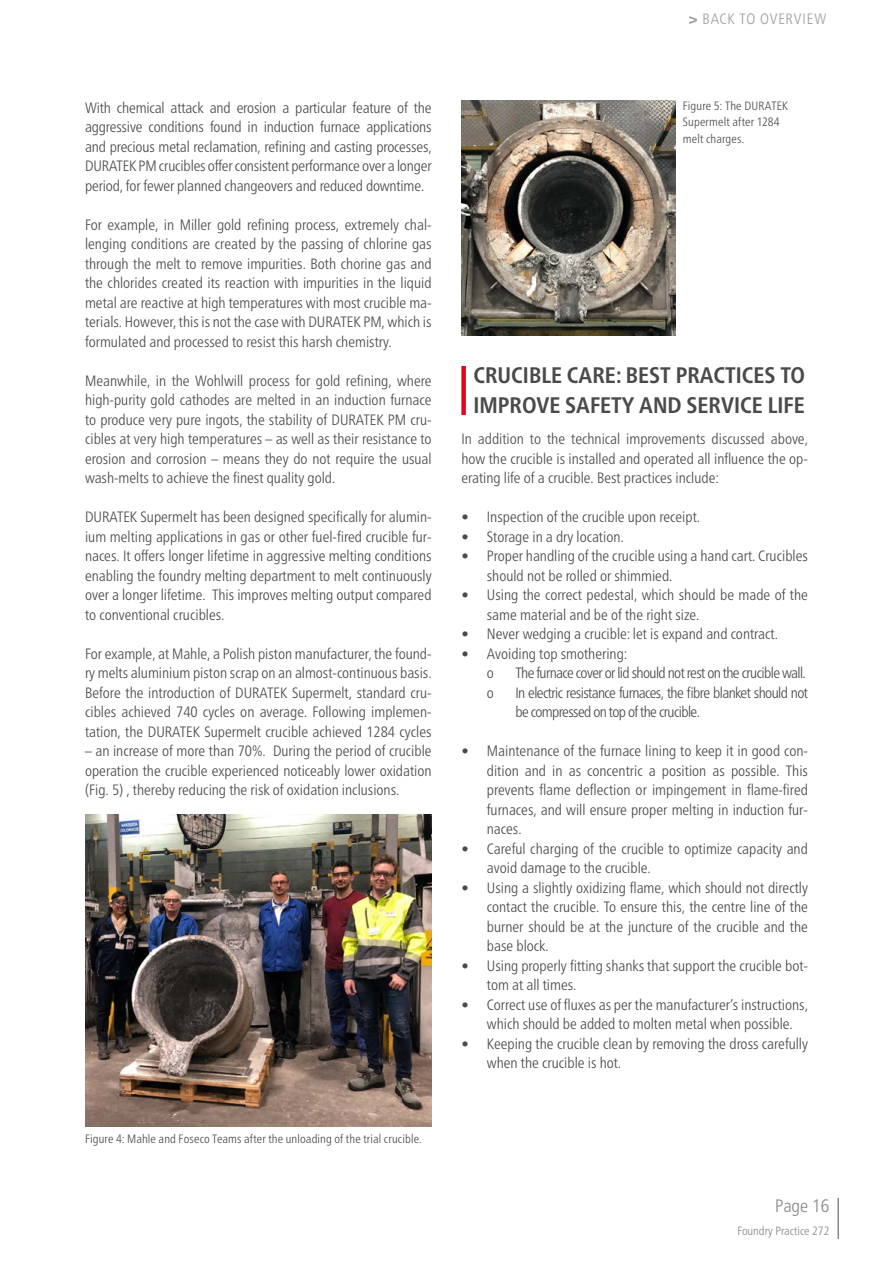
<style>
.page{position:relative;width:893px;height:1263px;background:#fff}
.page>*{position:absolute;margin:0;border:0;box-sizing:border-box;transform-origin:0 0}
.t1{font:700 condensed 22.5px/30px "Frutiger Neue LTW1 G";color:#4a4a49}
.t2{font:300 condensed 18px "Frutiger Neue LTW1 G";color:#878787}
.t3{font:300 condensed 15px/19.5px "Frutiger Neue LTW1 G";color:#4a4a49;text-align:justify}
.t4{font:300 condensed 15px/19.5px "Frutiger Neue LTW1 G";letter-spacing:-.04em;color:#4a4a49}
.t5{font:300 condensed 15px "Frutiger Neue LTW1 G";letter-spacing:.05em;color:#9d9d9c}
.t6{font:300 condensed 12.15px/16.8px "Frutiger Neue LTW1 G";letter-spacing:.01em;color:#4a4a49}
.t7{font:300 condensed 12px "Frutiger Neue LTW1 G";color:#878787}
.s1{font-weight:700}
</style>
<div class="page">
<hr style="left:837px;top:1198px;width:2px;height:41px;background:#878787">
<div style="left:461px;top:366px;width:5px;height:49px;background:#e3051a"></div>
<img style="left:85px;top:814px;width:347px;height:313px">
<img style="left:461px;top:100px;width:214px;height:235px">
<p class="t5" style="left:689px;top:10px;width:139px"><span class="s1">&gt;</span> BACK TO OVERVIEW</p>
<p class="t3" style="left:85px;top:97px;width:348px">With chemical attack and erosion a particular feature of the aggressive conditions found in induction furnace applications and precious metal reclamation, refining and casting processes, DURATEK PM crucibles offer consistent performance over a longer period, for fewer planned changeovers and reduced downtime.</p>
<p class="t3" style="left:85px;top:214px;width:348px">For example, in Miller gold refining process, extremely chal&shy;lenging conditions are created by the passing of chlorine gas through the melt to remove impurities. Both chorine gas and the chlorides created its reaction with impurities in the liquid metal are reactive at high temperatures with most crucible ma&shy;terials. However, this is not the case with DURATEK PM, which is formulated and processed to resist this harsh chemistry.</p>
<p class="t3" style="left:85px;top:370px;width:348px">Meanwhile, in the Wohlwill process for gold refining, where high-purity gold cathodes are melted in an induction furnace to produce very pure ingots, the stability of DURATEK PM cru&shy;cibles at very high temperatures – as well as their resistance to erosion and corrosion – means they do not require the usual wash-melts to achieve the finest quality gold.</p>
<p class="t3" style="left:85px;top:507px;width:348px">DURATEK Supermelt has been designed specifically for alumin&shy;ium melting applications in gas or other fuel-fired crucible fur&shy;naces. It offers longer lifetime in aggressive melting conditions enabling the foundry melting department to melt continuously over a longer lifetime. This improves melting output compared to conventional crucibles.</p>
<p class="t3" style="left:85px;top:643px;width:348px">For example, at Mahle, a Polish piston manufacturer, the found&shy;ry melts aluminium piston scrap on an almost-continuous basis.<br>Before the introduction of DURATEK Supermelt, standard cru&shy;cibles achieved 740 cycles on average. Following implemen&shy;tation, the DURATEK Supermelt crucible achieved 1284 cycles</p>
<p class="t3" style="left:85px;top:741px;width:348px">– an increase of more than 70%. During the period of crucible operation the crucible experienced noticeably lower oxidation (Fig. 5) , thereby reducing the risk of oxidation inclusions.</p>
<p class="t6" style="left:85px;top:1131px;width:338px">Figure 4: Mahle and Foseco Teams after the unloading of the trial crucible.</p>
<p class="t6" style="left:683px;top:97px;width:107px">Figure 5: The DURATEK<br>Supermelt after 1284 melt charges.</p>
<h1 class="t1" style="left:473px;top:360px;width:333px">CRUCIBLE CARE: BEST PRACTICES TO<br>IMPROVE SAFETY AND SERVICE LIFE</h1>
<p class="t3" style="left:461px;top:429px;width:348px">In addition to the technical improvements discussed above, how the crucible is installed and operated all influence the op&shy;erating life of a crucible. Best practices include:</p>
<p class="t3" style="left:461px;top:507px;width:240px">• Inspection of the crucible upon receipt.</p>
<p class="t3" style="left:461px;top:526px;width:164px">• Storage in a dry location.</p>
<p class="t3" style="left:487px;top:546px;width:322px;text-indent:-26px">• Proper handling of the crucible using a hand cart. Crucibles should not be rolled or shimmied.</p>
<p class="t3" style="left:487px;top:585px;width:323px;text-indent:-26px">• Using the correct pedestal, which should be made of the same material and be of the right size.</p>
<p class="t3" style="left:461px;top:624px;width:318px">• Never wedging a crucible: let is expand and contract.</p>
<p class="t3" style="left:487px;top:643px;width:142px;text-indent:-26px">• Avoiding top smothering: o</p>
<p class="t4" style="left:515px;top:663px;width:292px">The furnace cover or lid should not rest on the crucible wall.</p>
<p class="t3" style="left:487px;top:682px;width:9px">o</p>
<p class="t4" style="left:515px;top:682px;width:294px">In electric resistance furnaces, the fibre blanket should not be compressed on top of the crucible.</p>
<p class="t3" style="left:487px;top:741px;width:323px;text-indent:-26px">• Maintenance of the furnace lining to keep it in good con&shy;dition and in as concentric a position as possible. This prevents flame deflection or impingement in flame-fired furnaces, and will ensure proper melting in induction fur&shy;naces.</p>
<p class="t3" style="left:487px;top:838px;width:323px;text-indent:-26px">• Careful charging of the crucible to optimize capacity and avoid damage to the crucible.</p>
<p class="t3" style="left:487px;top:877px;width:323px;text-indent:-26px">• Using a slightly oxidizing flame, which should not directly contact the crucible. To ensure this, the centre line of the burner should be at the juncture of the crucible and the base block.</p>
<p class="t3" style="left:487px;top:955px;width:323px;text-indent:-26px">• Using properly fitting shanks that support the crucible bot&shy;tom at all times.</p>
<p class="t3" style="left:487px;top:994px;width:323px;text-indent:-26px">• Correct use of fluxes as per the manufacturer’s instructions, which should be added to molten metal when possible.</p>
<p class="t3" style="left:487px;top:1033px;width:323px;text-indent:-26px">• Keeping the crucible clean by removing the dross carefully when the crucible is hot.</p>
<p class="t2" style="left:775px;top:1195px;width:56px">Page 16</p>
<p class="t7" style="left:737px;top:1224px;width:93px">Foundry Practice 272</p>
</div>
